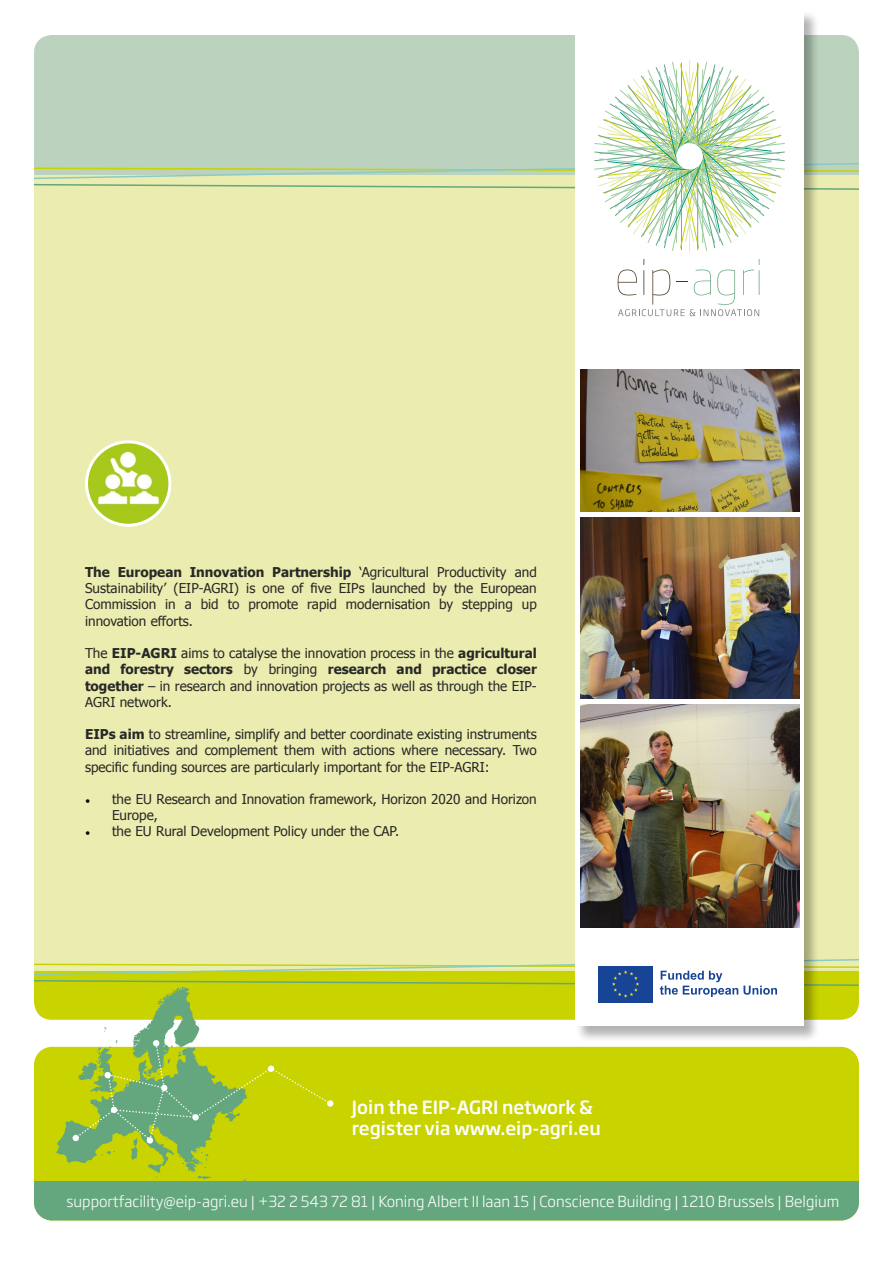
<style>
.page{position:relative;width:893px;height:1263px;background:#fff}
.page>*{position:absolute;margin:0;border:0;box-sizing:border-box;transform-origin:0 0}
.t1{font:500 18px/21.6px "Soho Gothic Std";color:#fff}
.t2{font:300 15px "Soho Gothic Pro";color:#fff}
.t3{font:13.5px/16.2px "Tahoma";color:#282827;text-align:justify}
.s1{font-weight:700}
.s2{font-family:"Minion Pro";color:#000}
</style>
<div class="page">
<div style="left:34px;top:35px;width:825px;height:1186px;background:#eaedaf"></div>
<div style="left:34px;top:1181px;width:825px;height:39px;background:#64a77e"></div>
<img style="left:87px;top:442px;width:83px;height:83px;border-radius:42px">
<div style="left:85px;top:440px;width:86px;height:87px;border:3px solid #fff;border-radius:50%"></div>
<div style="left:575px;top:11px;width:245px;height:1032px;background:#000;opacity:.3"></div>
<div style="left:575px;top:10px;width:229px;height:1015px;background:#fff"></div>
<svg style="left:618px;top:259px;width:142px;height:57px"></svg>
<hr style="left:689px;top:60px;width:1px;height:83px;background:#e3ecbc">
<hr style="left:689px;top:170px;width:1px;height:83px;background:#e3ecbc">
<svg style="left:34px;top:61px;width:825px;height:190px"></svg>
<img style="left:580px;top:369px;width:219px;height:143px">
<img style="left:580px;top:517px;width:219px;height:182px">
<img style="left:581px;top:704px;width:219px;height:223px">
<svg style="left:34px;top:954px;width:825px;height:227px"></svg>
<p class="t3" style="left:85px;top:563px;width:453px"><span class="s1">The European Innovation Partnership</span> ‘Agricultural Productivity and Sustainability’ (EIP-AGRI) is one of five EIPs launched by the European Commission in a bid to promote rapid modernisation by stepping up innovation efforts.</p>
<p class="t3" style="left:85px;top:644px;width:453px">The <span class="s1">EIP-AGRI</span> aims to catalyse the innovation process in the <span class="s1">agricultural and forestry sectors</span> by bringing <span class="s1">research and practice closer together</span> – in research and innovation projects as well as through the EIP-AGRI network.</p>
<p class="t3" style="left:85px;top:725px;width:453px"><span class="s1">EIPs aim</span> to streamline, simplify and better coordinate existing instruments and initiatives and complement them with actions where necessary. Two specific funding sources are particularly important for the EIP-AGRI:</p>
<p class="t3" style="left:112px;top:790px;width:426px;text-indent:-27px"><span class="s2">•</span> the EU Research and Innovation framework, Horizon 2020 and Horizon<br>Europe,</p>
<p class="t3" style="left:85px;top:823px;width:316px"><span class="s2">•</span> the EU Rural Development Policy under the CAP.</p>
<h1 class="t1" style="left:352px;top:1096px;width:250px">Join the EIP-AGRI network &amp; register via www.eip-agri.eu</h1>
<p class="t2" style="left:67px;top:1189px;width:774px">supportfacility@eip-agri.eu | +32 2 543 72 81 | Koning Albert II laan 15 | Conscience Building | 1210 Brussels | Belgium</p>
</div>
